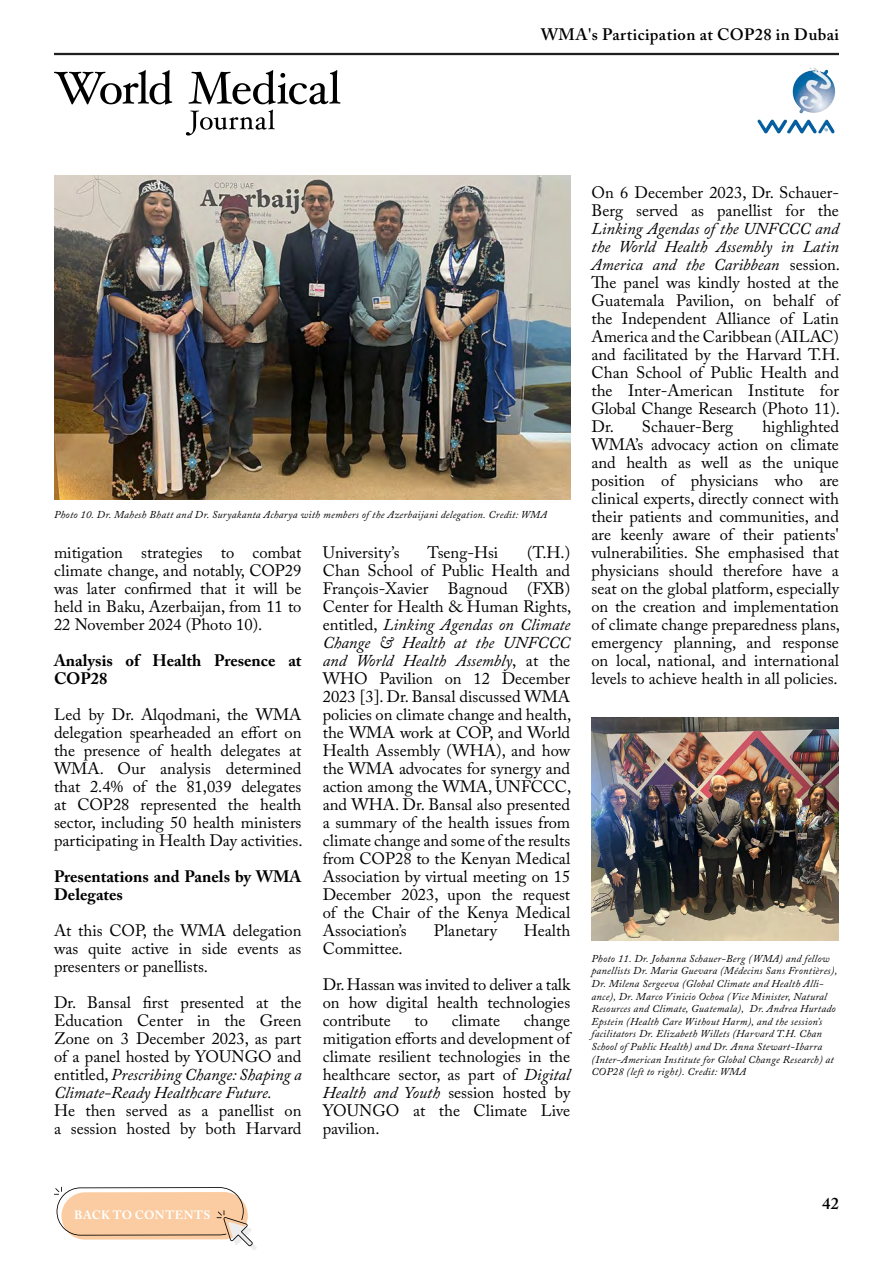
<style>
.page{position:relative;width:893px;height:1263px;background:#fff}
.page>*{position:absolute;margin:0;border:0;box-sizing:border-box;transform-origin:0 0}
.t1{font:16.5px/18px "Adobe Caslon Pro";color:#000;text-align:justify}
.t2{font:700 16.5px/18px "Adobe Caslon Pro";color:#000}
.t3{font:600 16.5px "Adobe Caslon Pro";letter-spacing:.025em;color:#000}
.t4{font:700 12px "Adobe Caslon Pro";letter-spacing:.04em;color:#fff}
.t5{font:italic 10.5px/12.6px "Adobe Caslon Pro";letter-spacing:.025em;color:#000}
.s1{font-style:italic}
</style>
<div class="page">
<hr style="left:54px;top:53px;width:785px;height:1px;background:#000">
<hr style="left:54px;top:54px;width:785px;height:1px;background:#000">
<img style="left:802px;top:67px;width:13px;height:7px">
<svg style="left:54px;top:70px;width:118px;height:35px"></svg>
<svg style="left:186px;top:70px;width:154px;height:66px"></svg>
<svg style="left:54px;top:1187px;width:203px;height:63px"></svg>
<img style="left:54px;top:175px;width:516px;height:324px">
<img style="left:591px;top:718px;width:248px;height:223px">
<p class="t3" style="left:541px;top:25px;width:300px">WMA's Participation at COP28 in Dubai</p>
<p class="t5" style="left:54px;top:508px;width:494px">Photo 10. Dr. Mahesh Bhatt and Dr. Suryakanta Acharya with members of the Azerbaijani delegation. Credit: WMA</p>
<p class="t1" style="left:54px;top:543px;width:249px">mitigation strategies to combat climate change, and notably, COP29 was later confirmed that it will be held in Baku, Azerbaijan, from 11 to 22 November 2024 (Photo 10).</p>
<p class="t2" style="left:54px;top:651px;width:249px">Analysis of Health Presence at<br>COP28</p>
<p class="t1" style="left:54px;top:705px;width:250px">Led by Dr. Alqodmani, the WMA delegation spearheaded an effort on the presence of health delegates at WMA. Our analysis determined that 2.4% of the 81,039 delegates at COP28 represented the health sector, including 50 health ministers participating in Health Day activities.</p>
<p class="t2" style="left:54px;top:867px;width:249px">Presentations and Panels by WMA<br>Delegates</p>
<p class="t1" style="left:54px;top:921px;width:249px">At this COP, the WMA delegation was quite active in side events as presenters or panellists.</p>
<p class="t1" style="left:54px;top:993px;width:249px">Dr. Bansal first presented at the Education Center in the Green Zone on 3 December 2023, as part of a panel hosted by YOUNGO and entitled, <span class="s1">Prescribing Change: Shaping a Climate-Ready Healthcare Future.</span></p>
<p class="t1" style="left:54px;top:1101px;width:249px">He then served as a panellist on a session hosted by both Harvard</p>
<p class="t1" style="left:323px;top:543px;width:250px;text-indent:204px">(T.H.)<br>Chan School of Public Health and François-Xavier Bagnoud (FXB)<br>Center for Health &amp; Human Rights, entitled, <span class="s1">Linking Agendas on Climate Change &amp; Health at the UNFCCC and World Health Assembly</span>, at the WHO Pavilion on 12 December 2023 [3]. Dr. Bansal discussed WMA policies on climate change and health, the WMA work at COP, and World Health Assembly (WHA), and how the WMA advocates for synergy and action among the WMA, UNFCCC, and WHA. Dr. Bansal also presented a summary of the health issues from climate change and some of the results from COP28 to the Kenyan Medical Association by virtual meeting on 15<br>December 2023, upon the request of the Chair of the Kenya Medical Association’s</p>
<p class="t1" style="left:323px;top:543px;width:78px">University’s</p>
<p class="t1" style="left:428px;top:543px;width:72px">Tseng-Hsi</p>
<p class="t1" style="left:434px;top:921px;width:65px">Planetary</p>
<p class="t1" style="left:524px;top:921px;width:48px">Health</p>
<p class="t1" style="left:323px;top:930px;width:249px;line-height:36px">Committee.<br>Dr. Hassan was invited to deliver a talk</p>
<p class="t1" style="left:323px;top:993px;width:249px">on how digital health technologies contribute</p>
<p class="t1" style="left:323px;top:1011px;width:249px;text-indent:201px">change mitigation efforts and development of climate resilient technologies in the healthcare sector, as part of <span class="s1">Digital Health and Youth</span> session hosted by YOUNGO at the Climate Live pavilion.</p>
<p class="t1" style="left:414px;top:1011px;width:15px">to</p>
<p class="t1" style="left:452px;top:1011px;width:50px">climate</p>
<p class="t1" style="left:591px;top:183px;width:249px">On 6 December 2023, Dr. Schauer-<br>Berg served as panellist for the</p>
<p class="t1" style="left:591px;top:219px;width:250px"><span class="s1">Linking Agendas of the UNFCCC and the World Health Assembly in Latin America and the Caribbean</span> session.<br>The panel was kindly hosted at the Guatemala Pavilion, on behalf of the Independent Alliance of Latin America and the Caribbean (AILAC) and facilitated by the Harvard T.H.<br>Chan School of Public Health and the Inter-American Institute for Global Change Research (Photo 11).<br>Dr. Schauer-Berg</p>
<p class="t1" style="left:591px;top:417px;width:250px;text-indent:171px">highlighted WMA’s advocacy action on climate and health as well as the unique position of physicians who are clinical experts, directly connect with their patients and communities, and are keenly aware of their patients' vulnerabilities. She emphasised that physicians should therefore have a seat on the global platform, especially on the creation and implementation of climate change preparedness plans, emergency planning, and response on local, national, and international levels to achieve health in all policies.</p>
<p class="t5" style="left:591px;top:952px;width:247px">Photo 11. Dr. Johanna Schauer-Berg (WMA) and fellow panellists Dr. Maria Guevara (Médecins Sans Frontières), Dr. Milena Sergeeva (Global Climate and Health Alli&shy;ance), Dr. Marco Vinicio Ochoa (Vice Minister, Natural Resources and Climate, Guatemala), Dr. Andrea Hurtado Epstein (Health Care Without Harm), and the session’s facilitators Dr. Elizabeth Willets (Harvard T.H. Chan School of Public Health) and Dr. Anna Stewart-Ibarra (Inter-American Institute for Global Change Research) at COP28 (left to right). Credit: WMA</p>
<p class="t4" style="left:74px;top:1208px;width:138px">BACK TO CONTENTS</p>
<p class="t3" style="left:822px;top:1194px;width:18px">42</p>
</div>
